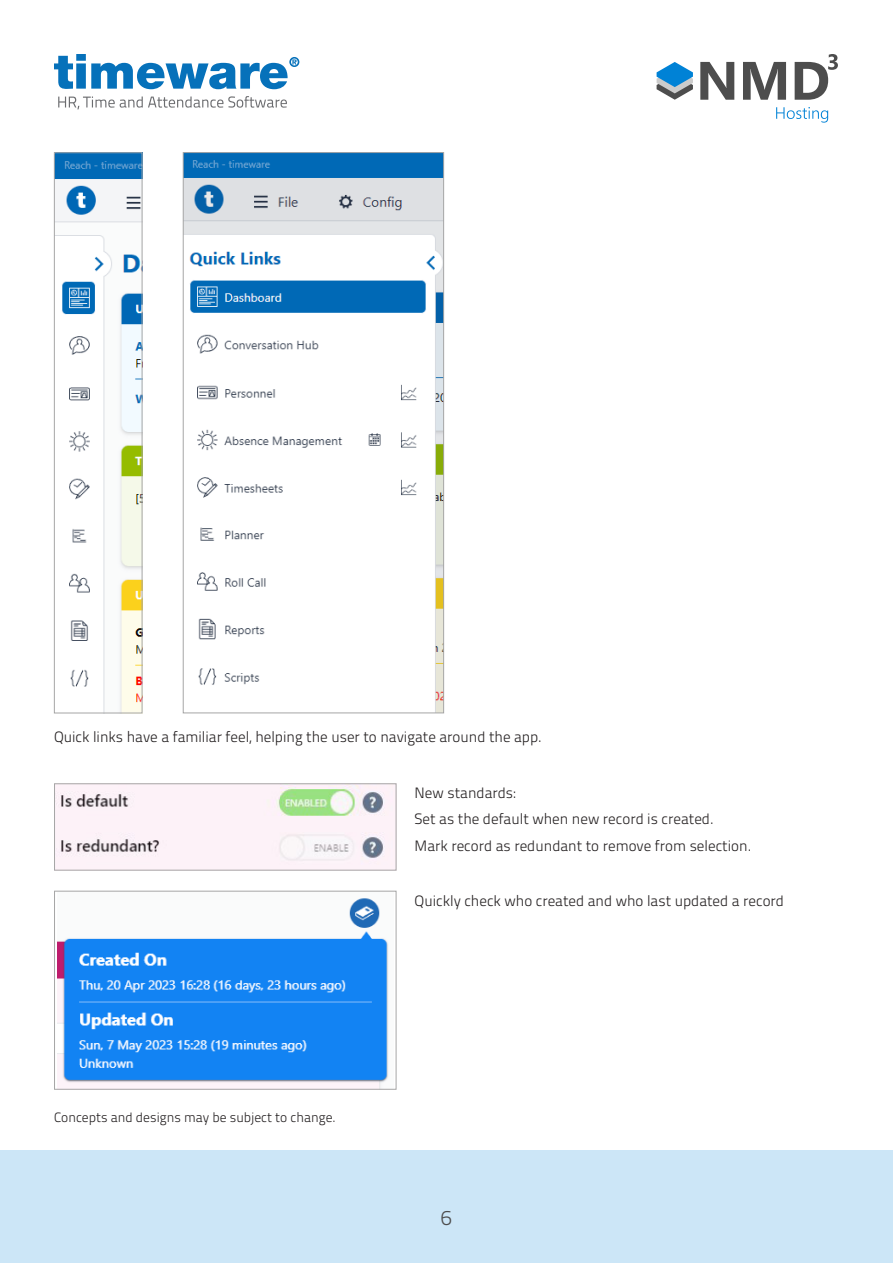
<style>
.page{position:relative;width:893px;height:1263px;background:#fff}
.page>*{position:absolute;margin:0;border:0;box-sizing:border-box;transform-origin:0 0}
.t1{font:21px "Titillium Text 22 L 250 wt";color:#4d4d4d}
.t2{font:15px "Titillium Text 22 L 250 wt";color:#231f20}
.t3{font:13.5px "Titillium Text 22 L 250 wt";color:#231f20}
</style>
<div class="page">
<div style="left:0;top:1150px;width:893px;height:113px;background:#cce6f7"></div>
<svg style="left:54px;top:54px;width:245px;height:35px"></svg>
<svg style="left:58px;top:96px;width:229px;height:13px"></svg>
<svg style="left:657px;top:62px;width:36px;height:38px"></svg>
<svg style="left:776px;top:107px;width:52px;height:16px"></svg>
<svg style="left:700px;top:62px;width:34px;height:38px"></svg>
<svg style="left:743px;top:62px;width:43px;height:38px"></svg>
<svg style="left:795px;top:54px;width:43px;height:46px"></svg>
<img style="left:185px;top:154px;width:257px;height:557px">
<div style="left:183px;top:152px;width:261px;height:561px;border:1px solid #a6a6a6"></div>
<img style="left:56px;top:154px;width:84px;height:557px">
<div style="left:54px;top:152px;width:88px;height:561px;border:1px solid #a6a6a6"></div>
<img style="left:56px;top:785px;width:338px;height:83px">
<div style="left:54px;top:783px;width:342px;height:87px;border:1px solid #a6a6a6"></div>
<img style="left:57px;top:898px;width:332px;height:190px">
<div style="left:54px;top:891px;width:342px;height:199px;border:1px solid #a6a6a6"></div>
<p class="t2" style="left:54px;top:725px;width:489px">Quick links have a familiar feel, helping the user to navigate around the app.</p>
<p class="t2" style="left:415px;top:781px;width:103px">New standards:</p>
<p class="t2" style="left:415px;top:808px;width:301px">Set as the default when new record is created.</p>
<p class="t2" style="left:415px;top:834px;width:338px">Mark record as redundant to remove from selection.</p>
<p class="t3" style="left:54px;top:1107px;width:283px">Concepts and designs may be subject to change.</p>
<p class="t2" style="left:415px;top:890px;width:371px">Quickly check who created and who last updated a record</p>
<h1 class="t1" style="left:441px;top:1202px;width:13px">6</h1>
</div>
